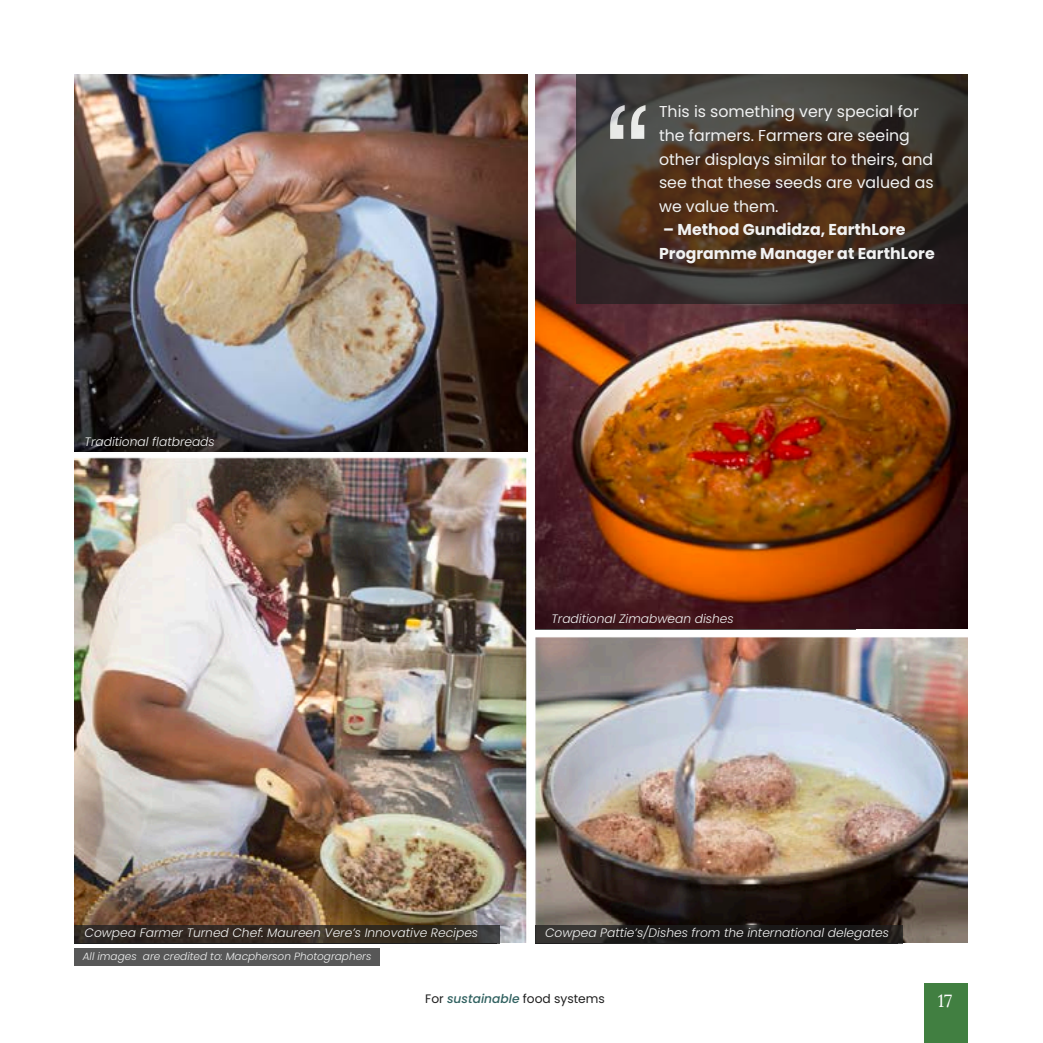
<style>
.page{position:relative;width:1043px;height:1043px;background:#fff}
.page>*{position:absolute;margin:0;border:0;box-sizing:border-box;transform-origin:0 0}
.t1{font:17.5px "Lora";color:#fff}
.t2{font:15.75px/23.6px "Poppins";color:#f1f2f2}
.t3{font:700 15.75px/23.6px "Poppins";color:#f1f2f2}
.t4{font:italic 300 12.25px "Poppins";color:#f1f2f2}
.t5{font:12.25px "Poppins";color:#1f1f1f}
.t6{font:italic 300 10.5px "Poppins";color:#f1f2f2}
.s1{font-weight:500;font-style:italic;color:#306160}
</style>
<div class="page">
<div style="left:924px;top:982px;width:43px;height:60px;background:#417f41"></div>
<img style="left:74px;top:74px;width:893px;height:868px">
<svg style="left:74px;top:451px;width:381px;height:1px"></svg>
<svg style="left:74px;top:924px;width:426px;height:19px;background:#372d24"></svg>
<div style="left:535px;top:610px;width:320px;height:19px;background:#3e1419"></div>
<svg style="left:535px;top:924px;width:367px;height:19px;background:#221f1e"></svg>
<img style="left:535px;top:74px;width:432px;height:554px">
<svg style="left:576px;top:75px;width:391px;height:228px;background:#41332a"></svg>
<svg style="left:610px;top:105px;width:35px;height:34px"></svg>
<img style="left:74px;top:74px;width:453px;height:377px">
<div style="left:74px;top:948px;width:306px;height:17px;background:#575757"></div>
<p class="t4" style="left:85px;top:433px;width:132px">Traditional flatbreads</p>
<h2 class="t2" style="left:659px;top:100px;width:276px">This is something very special for the farmers. Farmers are seeing other displays similar to theirs, and see that these seeds are valued as we value them.</h2>
<h2 class="t3" style="left:659px;top:218px;width:277px">– Method Gundidza, EarthLore<br>Programme Manager at EarthLore</h2>
<h2 class="t4" style="left:551px;top:610px;width:184px">Traditional Zimabwean dishes</h2>
<h2 class="t4" style="left:85px;top:923px;width:395px">Cowpea Farmer Turned Chef: Maureen Vere’s Innovative Recipes</h2>
<p class="t6" style="left:83px;top:948px;width:290px">All images are credited to: Macpherson Photographers</p>
<p class="t4" style="left:545px;top:923px;width:345px">Cowpea Pattie’s/Dishes from the international delegates</p>
<h2 class="t5" style="left:425px;top:990px;width:181px">For <span class="s1">sustainable</span> food systems</h2>
<h2 class="t1" style="left:937px;top:988px;width:16px">17</h2>
</div>
